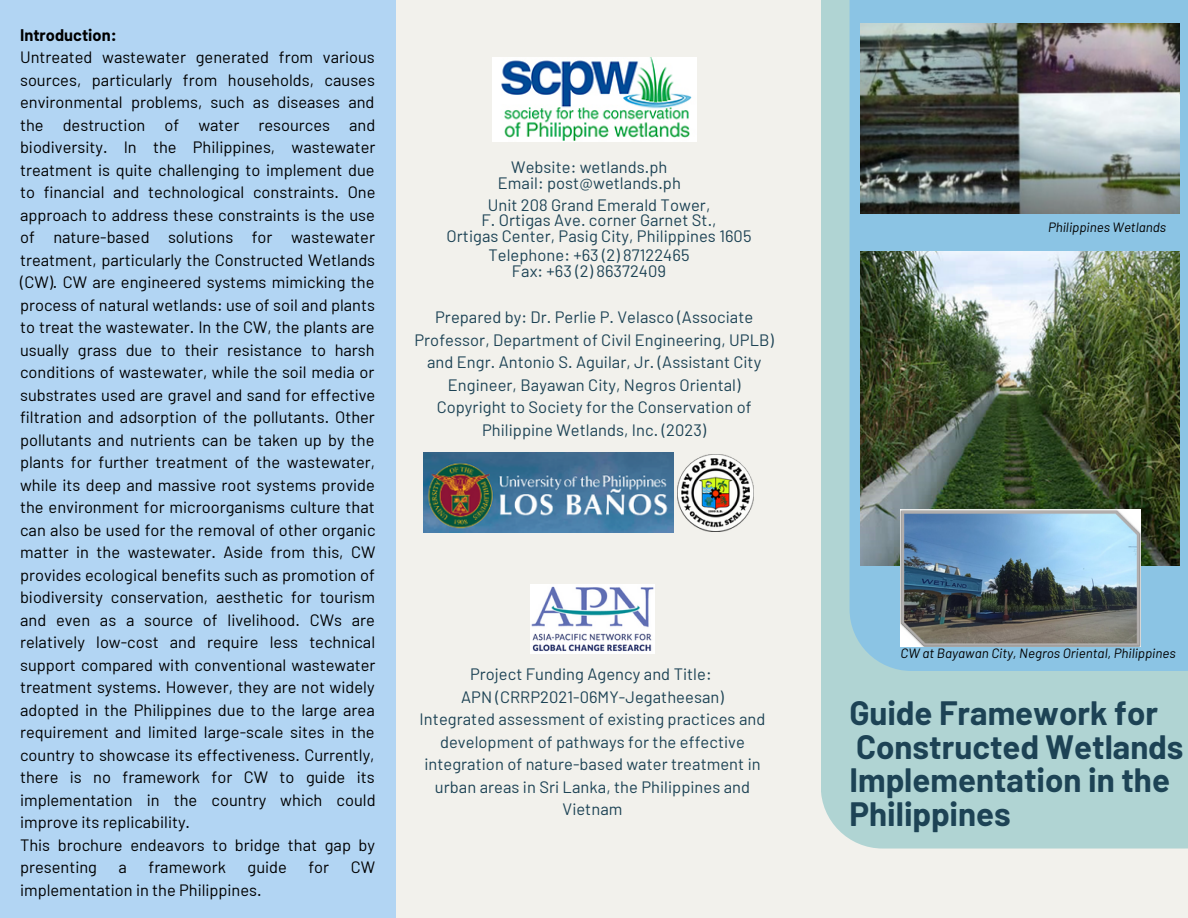
<style>
.page{position:relative;width:1188px;height:918px;background:#f2f1ec}
.page>*{position:absolute;margin:0;border:0;box-sizing:border-box;transform-origin:0 0}
.t1{font:700 33px/33.8px "Barlow";color:#1d4355}
.t2{font:16.5px/22.5px "Barlow";color:#000;text-align:justify}
.t3{font:16.5px/22.5px "Barlow";letter-spacing:.005em;color:#1d4355;text-align:center}
.t4{font:700 16.5px "Barlow";color:#000}
.t5{font:italic 13.5px "Barlow";color:#000}
</style>
<div class="page">
<div style="left:821px;top:0;width:367px;height:849px;background:#b0d4d3"></div>
<div style="left:850px;top:0;width:338px;height:671px;background:#8bc4e4"></div>
<div style="left:0;top:0;width:396px;height:918px;background:#b2d5f3"></div>
<img style="left:860px;top:23px;width:320px;height:190px">
<img style="left:860px;top:252px;width:320px;height:314px">
<img style="left:530px;top:584px;width:124px;height:70px">
<img style="left:424px;top:453px;width:250px;height:80px">
<img style="left:677px;top:454px;width:77px;height:78px">
<img style="left:492px;top:58px;width:204px;height:84px">
<img style="left:901px;top:509px;width:239px;height:137px">
<p class="t4" style="left:20px;top:24px;width:98px">Introduction:</p>
<p class="t2" style="left:20px;top:45px;width:357px">Untreated wastewater generated from various sources, particularly from households, causes environmental problems, such as diseases and the destruction of water resources and biodiversity. In the Philippines, wastewater treatment is quite challenging to implement due to financial and technological constraints. One approach to address these constraints is the use of nature-based solutions for wastewater treatment, particularly the Constructed Wetlands (CW). CW are engineered systems mimicking the process of natural wetlands: use of soil and plants to treat the wastewater. In the CW, the plants are usually grass due to their resistance to harsh conditions of wastewater, while the soil media or substrates used are gravel and sand for effective filtration and adsorption of the pollutants. Other pollutants and nutrients can be taken up by the plants for further treatment of the wastewater, while its deep and massive root systems provide the environment for microorganisms culture that can also be used for the removal of other organic matter in the wastewater. Aside from this, CW provides ecological benefits such as promotion of biodiversity conservation, aesthetic for tourism and even as a source of livelihood. CWs are relatively low-cost and require less technical support compared with conventional wastewater treatment systems. However, they are not widely adopted in the Philippines due to the large area requirement and limited large-scale sites in the country to showcase its effectiveness. Currently, there is no framework for CW to guide its implementation in the country which could improve its replicability.</p>
<p class="t2" style="left:20px;top:833px;width:357px">This brochure endeavors to bridge that gap by presenting</p>
<p class="t2" style="left:119px;top:855px;width:10px">a</p>
<p class="t2" style="left:148px;top:855px;width:79px">framework</p>
<p class="t2" style="left:248px;top:855px;width:41px">guide</p>
<p class="t2" style="left:308px;top:855px;width:22px">for</p>
<p class="t2" style="left:351px;top:855px;width:26px">CW</p>
<p class="t2" style="left:20px;top:878px;width:243px">implementation in the Philippines.</p>
<p class="t3" style="left:511px;top:156px;width:158px">Website: wetlands.ph</p>
<p class="t3" style="left:498px;top:171px;width:185px">Email: post@wetlands.ph</p>
<p class="t3" style="left:488px;top:193px;width:224px">Unit 208 Grand Emerald Tower,</p>
<p class="t3" style="left:481px;top:209px;width:237px">F. Ortigas Ave. corner Garnet St.,</p>
<p class="t3" style="left:447px;top:224px;width:306px">Ortigas Center, Pasig City, Philippines 1605</p>
<p class="t3" style="left:488px;top:243px;width:203px">Telephone: +63 (2) 87122465</p>
<p class="t3" style="left:512px;top:259px;width:156px">Fax: +63 (2) 86372409</p>
<p class="t3" style="left:414px;top:305px;width:361px">Prepared by: Dr. Perlie P. Velasco (Associate Professor, Department of Civil Engineering, UPLB) and Engr. Antonio S. Aguilar, Jr. (Assistant City Engineer, Bayawan City, Negros Oriental)</p>
<p class="t3" style="left:437px;top:395px;width:316px">Copyright to Society for the Conservation of<br>Philippine Wetlands, Inc. (2023)</p>
<p class="t3" style="left:470px;top:662px;width:243px">Project Funding Agency and Title:</p>
<p class="t3" style="left:461px;top:685px;width:264px">APN (CRRP2021-06MY-Jegatheesan)</p>
<p class="t3" style="left:420px;top:707px;width:347px">Integrated assessment of existing practices and development of pathways for the effective integration of nature-based water treatment in urban areas in Sri Lanka, the Philippines and Vietnam</p>
<p class="t5" style="left:1048px;top:218px;width:120px">Philippines Wetlands</p>
<p class="t5" style="left:901px;top:645px;width:277px">CW at Bayawan City, Negros Oriental, Philippines</p>
<p class="t1" style="left:850px;top:695px;width:335px">Guide Framework for<br>Constructed Wetlands<br>Implementation in the<br>Philippines</p>
</div>
